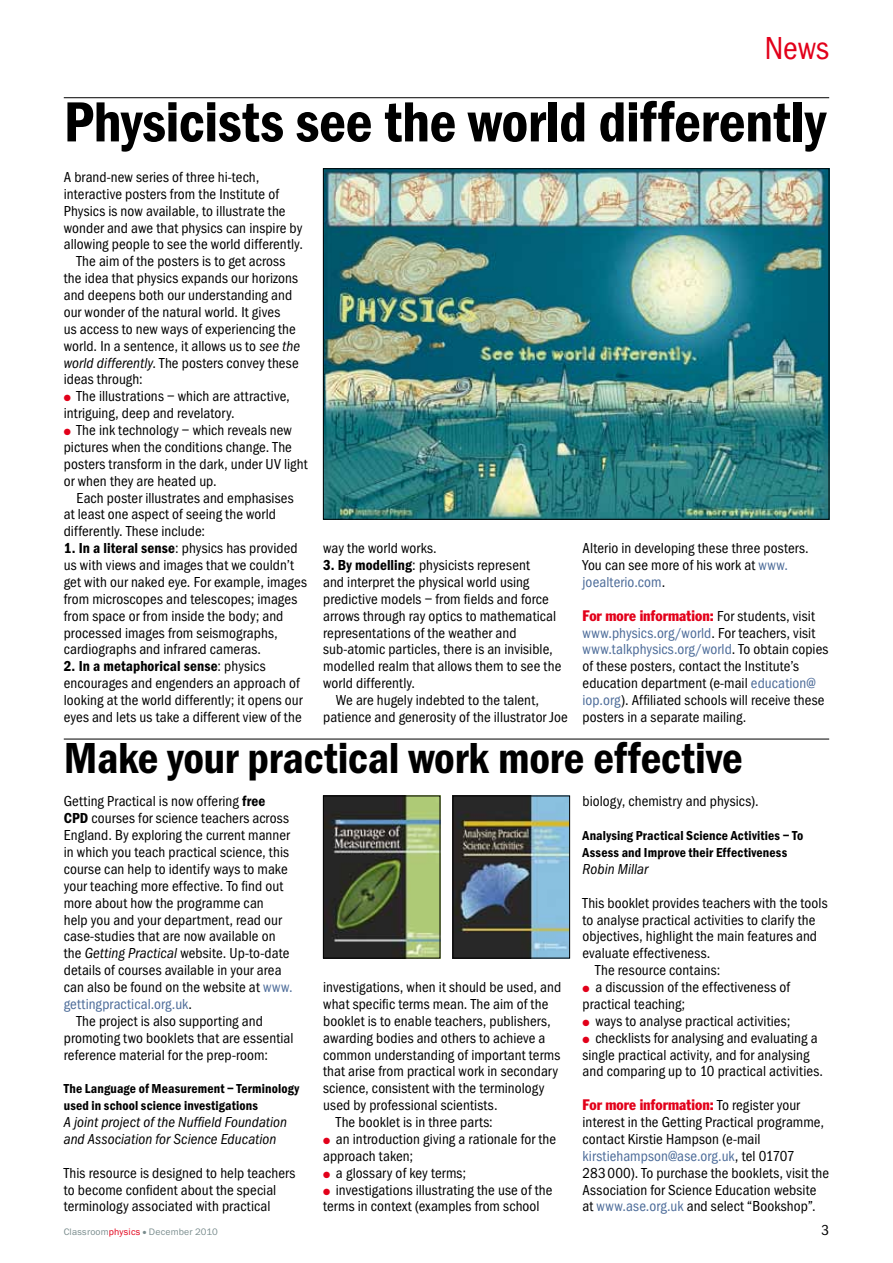
<style>
.page{position:relative;width:893px;height:1263px;background:#fff}
.page>*{position:absolute;margin:0;border:0;box-sizing:border-box;transform-origin:0 0}
.t1{font:600 58.5px "Franklin Got Cd Io P";letter-spacing:-.005em;color:#000}
.t2{font:600 45px "Franklin Got Cd Io P";letter-spacing:-.005em;color:#000}
.t3{font:33px "Franklin Got Cd Io P";color:#e2001a}
.t4{font:15px/16.8px "Franklin Got Cd Io P";letter-spacing:.005em;color:#000}
.t5{font:italic 15px/16.8px "Franklin Got Cd Io P";letter-spacing:.005em;color:#000}
.t6{font:condensed 15px "Franklin Gothic";letter-spacing:.005em;color:#e2001a}
.t7{font:15px "Franklin Got Cd Io P";letter-spacing:.01em;color:#4d6c99}
.t8{font:600 13.5px/16.8px "Franklin Got Cd Io P";letter-spacing:.01em;color:#000}
.t9{font:9.75px "Franklin Got Io P";letter-spacing:.015em;color:#798c8d}
.s1{font-style:italic}
.s2{color:#e2001a}
.s3{font-weight:600}
.s4{color:#4d6c99}
.s5{font-family:"Franklin Got Cd Io P";font-stretch:normal;color:#000}
.s6{color:#000}
</style>
<div class="page">
<hr style="left:64px;top:97px;width:765px;height:1px;background:#000">
<img style="left:325px;top:170px;width:502px;height:347px">
<hr style="left:64px;top:739px;width:765px;height:1px;background:#000">
<img style="left:455px;top:798px;width:113px;height:158px">
<div style="left:453px;top:796px;width:117px;height:162px;border:1px solid #000"></div>
<img style="left:325px;top:798px;width:113px;height:158px">
<div style="left:323px;top:796px;width:117px;height:162px;border:1px solid #000"></div>
<h3 class="t3" style="left:765px;top:29px;width:66px">News</h3>
<h1 class="t1" style="left:64px;top:89px;width:764px">Physicists see the world differently</h1>
<p class="t4" style="left:64px;top:169px;width:197px">A brand-new series of three hi-tech,</p>
<p class="t4" style="left:64px;top:186px;width:217px">interactive posters from the Institute of</p>
<p class="t4" style="left:64px;top:202px;width:223px">Physics is now available, to illustrate the</p>
<p class="t4" style="left:64px;top:219px;width:240px">wonder and awe that physics can inspire by</p>
<p class="t4" style="left:64px;top:236px;width:241px">allowing people to see the world differently.</p>
<p class="t4" style="left:77px;top:253px;width:210px">The aim of the posters is to get across</p>
<p class="t4" style="left:64px;top:270px;width:236px">the idea that physics expands our horizons</p>
<p class="t4" style="left:64px;top:287px;width:230px">and deepens both our understanding and</p>
<p class="t4" style="left:64px;top:304px;width:218px">our wonder of the natural world. It gives</p>
<p class="t4" style="left:64px;top:321px;width:234px">us access to new ways of experiencing the</p>
<p class="t4" style="left:64px;top:337px;width:238px">world. In a sentence, it allows us to <span class="s1">see the</span></p>
<p class="t4" style="left:64px;top:354px;width:236px"><span class="s1">world differently</span>. The posters convey these</p>
<p class="t4" style="left:64px;top:371px;width:81px">ideas through:</p>
<p class="t4" style="left:64px;top:388px;width:228px"><span class="s2">●</span> The illustrations – which are attractive, intriguing, deep and revelatory.</p>
<p class="t4" style="left:64px;top:422px;width:245px"><span class="s2">●</span> The ink technology – which reveals new pictures when the conditions change. The posters transform in the dark, under UV light or when they are heated up.</p>
<p class="t4" style="left:64px;top:489px;width:231px;text-indent:13px">Each poster illustrates and emphasises at least one aspect of seeing the world differently. These include:</p>
<p class="t4" style="left:64px;top:540px;width:245px"><span class="s3">1. In a literal sense</span>: physics has provided us with views and images that we couldn’t get with our naked eye. For example, images from microscopes and telescopes; images from space or from inside the body; and processed images from seismographs, cardiographs and infrared cameras.</p>
<p class="t4" style="left:64px;top:658px;width:240px"><span class="s3">2. In a metaphorical sense</span>: physics encourages and engenders an approach of looking at the world differently; it opens our eyes and lets us take a different view of the</p>
<p class="t4" style="left:323px;top:540px;width:115px">way the world works.</p>
<p class="t4" style="left:323px;top:557px;width:240px"><span class="s3">3. By modelling</span>: physicists represent<br>and interpret the physical world using predictive models – from fields and force arrows through ray optics to mathematical representations of the weather and sub-atomic particles, there is an invisible, modelled realm that allows them to see the world differently.</p>
<p class="t4" style="left:323px;top:692px;width:246px;text-indent:13px">We are hugely indebted to the talent, patience and generosity of the illustrator Joe</p>
<p class="t4" style="left:583px;top:540px;width:228px">Alterio in developing these three posters.<br>You can see more of his work at <span class="s4">www. joealterio.com</span>.</p>
<p class="t6" style="left:583px;top:606px;width:234px">For more information: <span class="s5">For students, visit</span></p>
<p class="t4" style="left:583px;top:624px;width:247px"><span class="s4">www.physics.org/world</span>. For teachers, visit <span class="s4">www.talkphysics.org/world</span>. To obtain copies of these posters, contact the Institute’s education department (e-mail <span class="s4">education@ iop.org</span>). Affiliated schools will receive these posters in a separate mailing.</p>
<h2 class="t2" style="left:64px;top:732px;width:680px">Make your practical work more effective</h2>
<p class="t4" style="left:64px;top:793px;width:203px">Getting Practical is now offering <span class="s3">free</span></p>
<p class="t4" style="left:64px;top:810px;width:227px"><span class="s3">CPD</span> courses for science teachers across</p>
<p class="t4" style="left:64px;top:827px;width:228px">England. By exploring the current manner</p>
<p class="t4" style="left:64px;top:844px;width:227px">in which you teach practical science, this</p>
<p class="t4" style="left:64px;top:861px;width:225px">course can help to identify ways to make</p>
<p class="t4" style="left:64px;top:877px;width:221px">your teaching more effective. To find out</p>
<p class="t4" style="left:64px;top:894px;width:202px">more about how the programme can</p>
<p class="t4" style="left:64px;top:911px;width:220px">help you and your department, read our</p>
<p class="t4" style="left:64px;top:928px;width:213px">case-studies that are now available on</p>
<p class="t4" style="left:64px;top:945px;width:227px">the <span class="s1">Getting Practical</span> website. Up-to-date</p>
<p class="t4" style="left:64px;top:962px;width:219px">details of courses available in your area</p>
<p class="t4" style="left:64px;top:979px;width:230px">can also be found on the website at <span class="s4">www.</span></p>
<p class="t7" style="left:64px;top:995px;width:130px">gettingpractical.org.uk<span class="s6">.</span></p>
<p class="t4" style="left:77px;top:1012px;width:188px">The project is also supporting and</p>
<p class="t4" style="left:64px;top:1029px;width:231px">promoting two booklets that are essential</p>
<p class="t4" style="left:64px;top:1046px;width:206px">reference material for the prep-room:</p>
<p class="t8" style="left:64px;top:1080px;width:237px">The Language of Measurement – Terminology used in school science investigations</p>
<p class="t5" style="left:64px;top:1114px;width:225px">A joint project of the Nuffield Foundation and Association for Science Education</p>
<p class="t4" style="left:64px;top:1164px;width:233px">This resource is designed to help teachers to become confident about the special terminology associated with practical</p>
<p class="t4" style="left:583px;top:793px;width:178px">biology, chemistry and physics).</p>
<p class="t8" style="left:583px;top:827px;width:222px">Analysing Practical Science Activities – To<br>Assess and Improve their Effectiveness</p>
<p class="t5" style="left:583px;top:860px;width:67px">Robin Millar</p>
<p class="t4" style="left:583px;top:894px;width:247px">This booklet provides teachers with the tools</p>
<p class="t4" style="left:583px;top:911px;width:234px">to analyse practical activities to clarify the</p>
<p class="t4" style="left:583px;top:928px;width:236px">objectives, highlight the main features and</p>
<p class="t4" style="left:583px;top:945px;width:129px">evaluate effectiveness.</p>
<p class="t4" style="left:595px;top:962px;width:127px">The resource contains:</p>
<p class="t4" style="left:583px;top:979px;width:209px"><span class="s2">●</span> a discussion of the effectiveness of practical teaching;</p>
<p class="t4" style="left:583px;top:1012px;width:209px"><span class="s2">●</span> ways to analyse practical activities;</p>
<p class="t4" style="left:583px;top:1029px;width:242px"><span class="s2">●</span> checklists for analysing and evaluating a single practical activity, and for analysing and comparing up to 10 practical activities.</p>
<p class="t6" style="left:583px;top:1096px;width:219px">For more information: <span class="s5">To register your</span></p>
<p class="t4" style="left:583px;top:1114px;width:248px">interest in the Getting Practical programme, contact Kirstie Hampson (e-mail <span class="s4">kirstiehampson@ase.org.uk</span>, tel 01707<br>283000). To purchase the booklets, visit the Association for Science Education website at <span class="s4">www.ase.org.uk</span> and select “Bookshop”.</p>
<p class="t4" style="left:323px;top:979px;width:240px">investigations, when it should be used, and</p>
<p class="t4" style="left:323px;top:996px;width:227px">what specific terms mean. The aim of the</p>
<p class="t4" style="left:323px;top:1012px;width:229px">booklet is to enable teachers, publishers,</p>
<p class="t4" style="left:323px;top:1029px;width:224px">awarding bodies and others to achieve a</p>
<p class="t4" style="left:323px;top:1046px;width:239px">common understanding of important terms</p>
<p class="t4" style="left:323px;top:1063px;width:236px">that arise from practical work in secondary</p>
<p class="t4" style="left:323px;top:1080px;width:223px">science, consistent with the terminology</p>
<p class="t4" style="left:323px;top:1097px;width:176px">used by professional scientists.</p>
<p class="t4" style="left:336px;top:1114px;width:158px">The booklet is in three parts:</p>
<p class="t4" style="left:323px;top:1131px;width:234px"><span class="s2">●</span> an introduction giving a rationale for the approach taken;</p>
<p class="t4" style="left:323px;top:1164px;width:144px"><span class="s2">●</span> a glossary of key terms;</p>
<p class="t4" style="left:323px;top:1181px;width:231px"><span class="s2">●</span> investigations illustrating the use of the terms in context (examples from school</p>
<p class="t9" style="left:64px;top:1226px;width:156px">Classroom<span class="s2">physics</span> ● December 2010</p>
<p class="t4" style="left:821px;top:1222px;width:9px">3</p>
</div>
